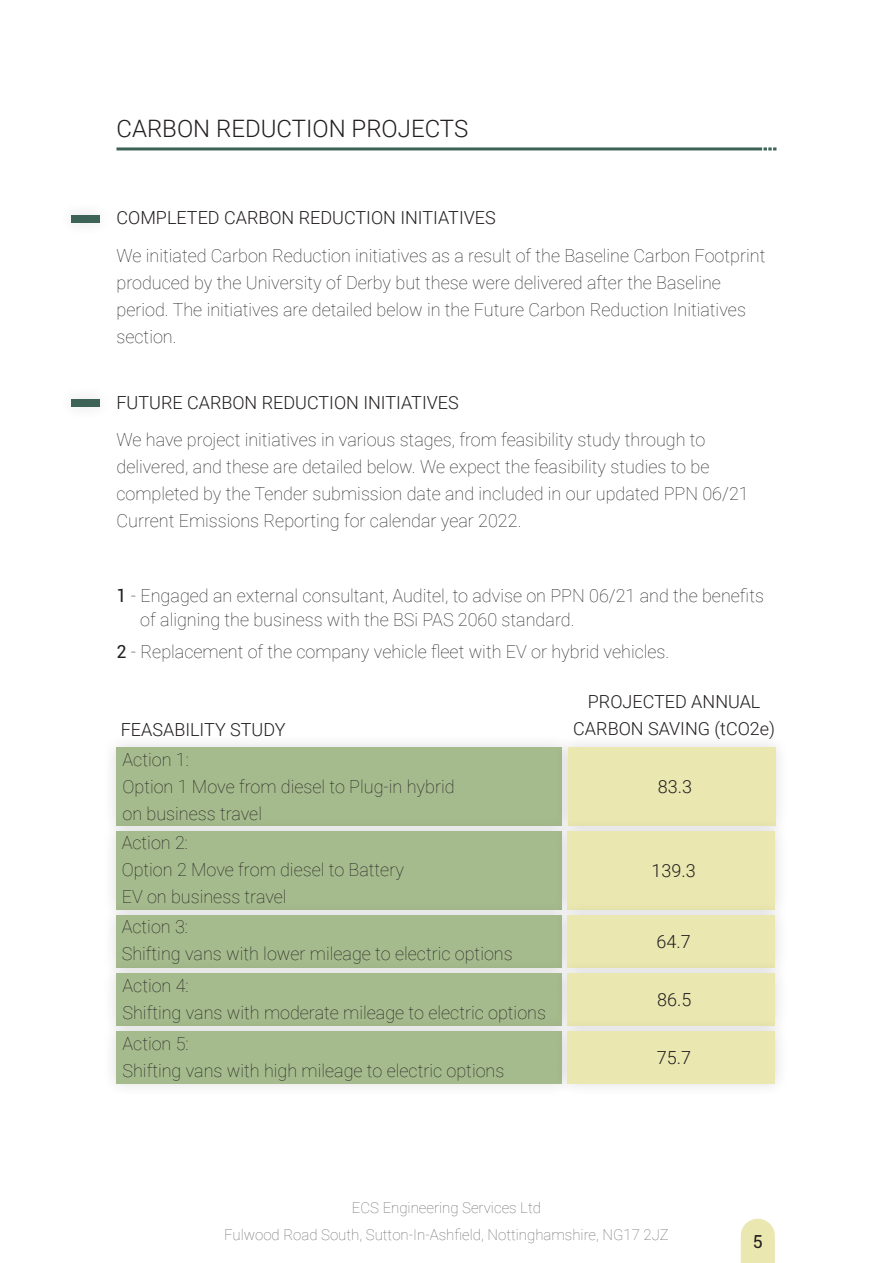
<style>
.page{position:relative;width:893px;height:1263px;background:#fff}
.page>*{position:absolute;margin:0;border:0;box-sizing:border-box;transform-origin:0 0}
.t1{font:300 24px "Roboto";color:#231f20}
.t2{font:100 18px/27px "Roboto";color:#231f20}
.t3{font:300 18px/27px "Roboto";color:#231f20;text-align:center}
.t4{font:18px "Roboto";color:#231f20}
.t5{font:100 15px "Roboto";color:#69696c}
.s1{font-weight:400}
</style>
<div class="page">
<hr style="left:116px;top:147px;width:646px;height:3px;background:#3d6356">
<svg style="left:763px;top:147px;width:13px;height:3px"></svg>
<div style="left:71px;top:215px;width:29px;height:7px;background:#3d6356"></div>
<div style="left:71px;top:399px;width:29px;height:8px;background:#3d6356"></div>
<div style="left:102px;top:732px;width:475px;height:107px;background:#fafafa"></div>
<div style="left:116px;top:747px;width:446px;height:78px;background:#a5bb8d"></div>
<div style="left:554px;top:732px;width:235px;height:107px;background:#231f20;opacity:.15"></div>
<div style="left:568px;top:747px;width:207px;height:78px;background:#eae7b0"></div>
<div style="left:102px;top:816px;width:474px;height:107px;background:#231f20;opacity:.15"></div>
<div style="left:116px;top:831px;width:446px;height:78px;background:#a5bb8d"></div>
<div style="left:554px;top:816px;width:235px;height:107px;background:#231f20;opacity:.15"></div>
<div style="left:568px;top:831px;width:207px;height:78px;background:#eae7b0"></div>
<div style="left:102px;top:900px;width:474px;height:81px;background:#231f20;opacity:.15"></div>
<div style="left:116px;top:915px;width:446px;height:52px;background:#a5bb8d"></div>
<div style="left:554px;top:900px;width:235px;height:81px;background:#231f20;opacity:.15"></div>
<div style="left:568px;top:915px;width:207px;height:52px;background:#eae7b0"></div>
<div style="left:102px;top:958px;width:474px;height:81px;background:#231f20;opacity:.15"></div>
<div style="left:116px;top:973px;width:446px;height:52px;background:#a5bb8d"></div>
<div style="left:554px;top:958px;width:235px;height:81px;background:#231f20;opacity:.15"></div>
<div style="left:568px;top:973px;width:207px;height:52px;background:#eae7b0"></div>
<div style="left:102px;top:1016px;width:474px;height:81px;background:#231f20;opacity:.15"></div>
<div style="left:116px;top:1031px;width:446px;height:52px;background:#a5bb8d"></div>
<div style="left:554px;top:1016px;width:235px;height:81px;background:#231f20;opacity:.15"></div>
<div style="left:568px;top:1031px;width:207px;height:52px;background:#eae7b0"></div>
<svg style="left:741px;top:1219px;width:34px;height:44px"></svg>
<p class="t1" style="left:116px;top:112px;width:353px">CARBON REDUCTION PROJECTS</p>
<p class="t3" style="left:116px;top:204px;width:381px">COMPLETED CARBON REDUCTION INITIATIVES</p>
<p class="t2" style="left:116px;top:241px;width:650px">We initiated Carbon Reduction initiatives as a result of the Baseline Carbon Footprint produced by the University of Derby but these were delivered after the Baseline period. The initiatives are detailed below in the Future Carbon Reduction Initiatives section.</p>
<p class="t3" style="left:116px;top:388px;width:344px">FUTURE CARBON REDUCTION INITIATIVES</p>
<p class="t2" style="left:116px;top:426px;width:634px">We have project initiatives in various stages, from feasibility study through to delivered, and these are detailed below. We expect the feasibility studies to be completed by the Tender submission date and included in our updated PPN 06/21<br>Current Emissions Reporting for calendar year 2022.</p>
<p class="t2" style="left:116px;top:581px;width:649px"><span class="s1">1</span> - Engaged an external consultant, Auditel, to advise on PPN 06/21 and the benefits</p>
<p class="t2" style="left:140px;top:605px;width:436px">of aligning the business with the BSi PAS 2060 standard.</p>
<p class="t2" style="left:116px;top:637px;width:554px"><span class="s1">2</span> - Replacement of the company vehicle fleet with EV or hybrid vehicles.</p>
<p class="t3" style="left:121px;top:716px;width:166px">FEASABILITY STUDY</p>
<p class="t2" style="left:122px;top:745px;width:334px">Action 1:<br>Option 1 Move from diesel to Plug-in hybrid on business travel</p>
<p class="t2" style="left:122px;top:828px;width:284px">Action 2:<br>Option 2 Move from diesel to Battery<br>EV on business travel</p>
<p class="t2" style="left:122px;top:912px;width:392px">Action 3:<br>Shifting vans with lower mileage to electric options</p>
<p class="t2" style="left:122px;top:971px;width:425px">Action 4:<br>Shifting vans with moderate mileage to electric options</p>
<p class="t2" style="left:122px;top:1029px;width:383px">Action 5:<br>Shifting vans with high mileage to electric options</p>
<p class="t3" style="left:573px;top:687px;width:203px">PROJECTED ANNUAL<br>CARBON SAVING (tCO2e)</p>
<p class="t3" style="left:658px;top:772px;width:36px">83.3</p>
<p class="t3" style="left:652px;top:856px;width:46px">139.3</p>
<p class="t3" style="left:656px;top:927px;width:36px">64.7</p>
<p class="t3" style="left:657px;top:985px;width:36px">86.5</p>
<p class="t3" style="left:657px;top:1043px;width:36px">75.7</p>
<p class="t5" style="left:352px;top:1197px;width:190px">ECS Engineering Services Ltd</p>
<p class="t5" style="left:224px;top:1224px;width:446px">Fulwood Road South, Sutton-In-Ashfield, Nottinghamshire, NG17 2JZ</p>
<p class="t4" style="left:753px;top:1228px;width:12px">5</p>
</div>
